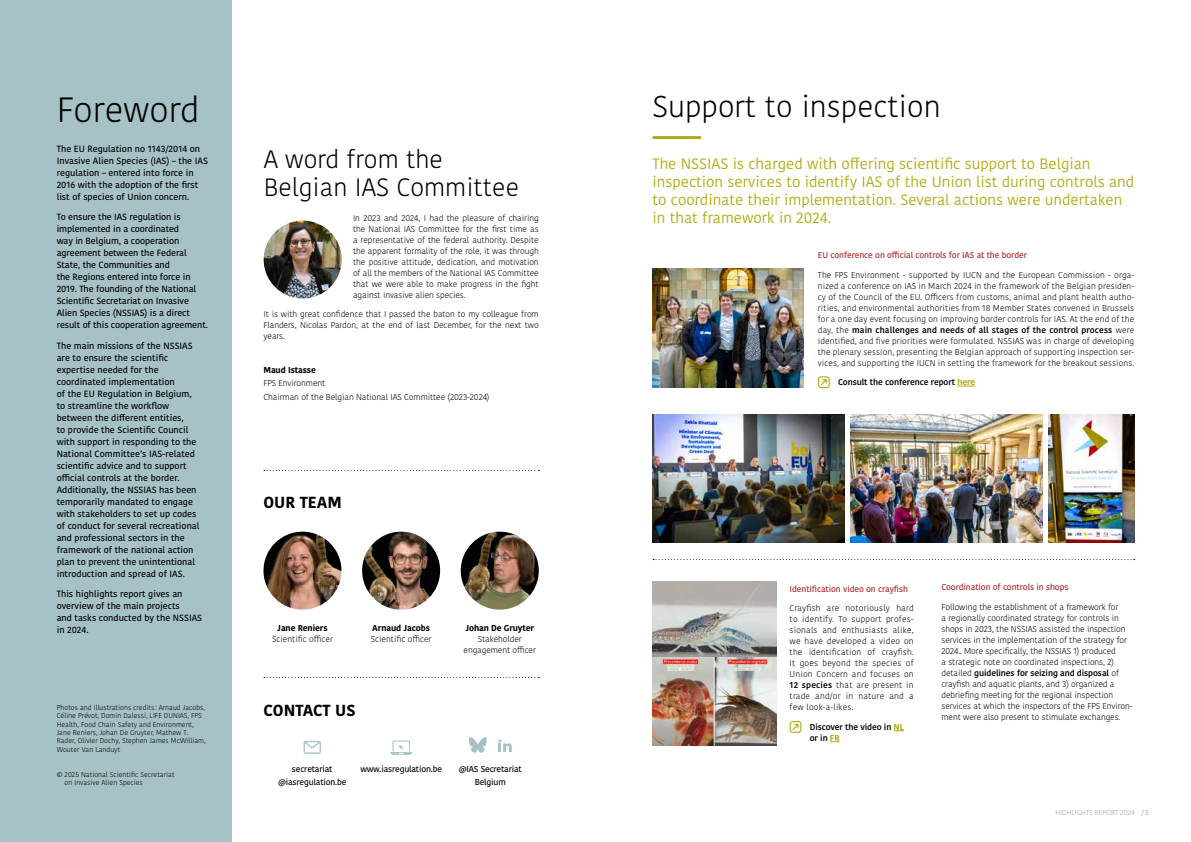
<style>
.page{position:relative;width:1191px;height:842px;background:#fff}
.page>*{position:absolute;margin:0;border:0;box-sizing:border-box;transform-origin:0 0}
.t1{font:300 35px "Kohinoor Bangla";color:#000}
.t2{font:300 30px "Kohinoor Bangla";color:#000}
.t3{font:300 25px/28px "Kohinoor Bangla";color:#000}
.t4{font:700 16px "Kohinoor Bangla";color:#000}
.t5{font:15px/18px "Kohinoor Bangla";color:#b3ac18}
.t6{font:500 9px/12px "Kohinoor Bangla";color:#000}
.t7{font:300 8.5px/11px "Kohinoor Bangla";letter-spacing:-.01em;color:#000;text-align:justify}
.t8{font:500 8.5px "Kohinoor Bangla";letter-spacing:-.01em;color:#a92227}
.t9{font:500 8.5px/13px "Kohinoor Bangla";letter-spacing:-.02em;color:#000;text-align:center}
.t10{font:600 8.5px/11px "Kohinoor Bangla";letter-spacing:-.01em;color:#000}
.t11{font:700 8.5px "Kohinoor Bangla";letter-spacing:-.01em;color:#000}
.t12{font:300 7px/8.4px "Kohinoor Bangla";color:#000}
.t13{font:300 7px "Kohinoor Bangla";color:#9d9d9c}
.s1{font-weight:600}
.s2{font-weight:700;color:#b3ac18}
.s3{font-weight:600;color:#a7c2c6}
</style>
<div class="page">
<div style="left:0;top:0;width:232px;height:842px;background:#a7c2c6"></div>
<svg style="left:303px;top:741px;width:18px;height:13px"></svg>
<svg style="left:498px;top:739px;width:14px;height:13px"></svg>
<svg style="left:390px;top:740px;width:22px;height:15px"></svg>
<svg style="left:264px;top:470px;width:275px;height:1px"></svg>
<svg style="left:264px;top:677px;width:275px;height:1px"></svg>
<img style="left:263px;top:532px;width:78px;height:78px;border-radius:39px">
<img style="left:362px;top:532px;width:78px;height:78px;border-radius:39px">
<img style="left:461px;top:532px;width:78px;height:78px;border-radius:39px">
<img style="left:264px;top:221px;width:78px;height:78px;border-radius:39px">
<img style="left:652px;top:269px;width:151px;height:118px">
<img style="left:652px;top:581px;width:124px;height:165px">
<hr style="left:652px;top:136px;width:49px;height:3px;background:#b3ac18">
<svg style="left:957px;top:386px;width:18px;height:1px"></svg>
<svg style="left:818px;top:376px;width:11px;height:12px"></svg>
<svg style="left:789px;top:721px;width:12px;height:12px"></svg>
<svg style="left:653px;top:559px;width:481px;height:1px"></svg>
<svg style="left:469px;top:737px;width:17px;height:16px"></svg>
<img style="left:652px;top:415px;width:192px;height:128px">
<img style="left:850px;top:415px;width:193px;height:128px">
<img style="left:1048px;top:414px;width:86px;height:129px">
<h1 class="t1" style="left:57px;top:84px;width:144px">Foreword</h1>
<p class="t6" style="left:57px;top:142px;width:153px">The EU Regulation no 1143/2014 on Invasive Alien Species (IAS) – the IAS regulation – entered into force in 2016 with the adoption of the first list of species of Union concern.</p>
<p class="t6" style="left:57px;top:211px;width:153px">To ensure the IAS regulation is implemented in a coordinated<br>way in Belgium, a cooperation agreement between the Federal<br>State, the Communities and<br>the Regions entered into force in<br>2019. The founding of the National<br>Scientific Secretariat on Invasive<br>Alien Species (NSSIAS) is a direct result of this cooperation agreement.</p>
<p class="t6" style="left:57px;top:339px;width:144px">The main missions of the NSSIAS are to ensure the scientific expertise needed for the coordinated implementation<br>of the EU Regulation in Belgium, to streamline the workflow between the different entities,<br>to provide the Scientific Council with support in responding to the<br>National Committee’s IAS-related scientific advice and to support official controls at the border.<br>Additionally, the NSSIAS has been temporarily mandated to engage with stakeholders to set up codes of conduct for several recreational and professional sectors in the framework of the national action plan to prevent the unintentional introduction and spread of IAS.</p>
<p class="t6" style="left:57px;top:588px;width:147px">This highlights report gives an overview of the main projects<br>and tasks conducted by the NSSIAS in 2024.</p>
<p class="t12" style="left:57px;top:703px;width:150px">Photos and Illustrations credits : Arnaud Jacobs, Céline Prévot, Domin Dalessi, LIFE DUNIAS, FPS Health, Food Chain Safety and Environment, Jane Reniers, Johan De Gruyter, Mathew T.<br>Rader, Olivier Dochy, Stephen James McWilliam, Wouter Van Landuyt</p>
<p class="t12" style="left:65px;top:770px;width:112px;text-indent:-8px">© 2025 National Scientific Secretariat on Invasive Alien Species</p>
<h3 class="t3" style="left:264px;top:145px;width:257px">A word from the<br>Belgian IAS Committee</h3>
<p class="t7" style="left:353px;top:212px;width:187px">In 2023 and 2024, I had the pleasure of chairing the National IAS Committee for the first time as a representative of the federal authority. Despite the apparent formality of the role, it was through the positive attitude, dedication, and motivation of all the members of the National IAS Committee that we were able to make progress in the fight against invasive alien species.</p>
<p class="t7" style="left:263px;top:309px;width:277px">It is with great confidence that I passed the baton to my colleague from Flanders, Nicolas Pardon, at the end of last December, for the next two years.</p>
<p class="t11" style="left:263px;top:362px;width:54px">Maud Istasse</p>
<p class="t7" style="left:263px;top:376px;width:227px;line-height:13.8px">FPS Environment<br>Chairman of the Belgian National IAS Committee (2023-2024)</p>
<h3 class="t4" style="left:263px;top:488px;width:80px">OUR TEAM</h3>
<p class="t11" style="left:277px;top:620px;width:52px">Jane Reniers</p>
<p class="t7" style="left:272px;top:633px;width:62px">Scientific officer</p>
<p class="t11" style="left:372px;top:620px;width:59px">Arnaud Jacobs</p>
<p class="t7" style="left:371px;top:633px;width:62px">Scientific officer</p>
<p class="t11" style="left:465px;top:620px;width:70px">Johan De Gruyter</p>
<p class="t7" style="left:463px;top:633px;width:74px;text-align:center">Stakeholder engagement officer</p>
<h3 class="t4" style="left:263px;top:697px;width:94px">CONTACT US</h3>
<p class="t9" style="left:278px;top:762px;width:70px">secretariat @iasregulation.be</p>
<p class="t9" style="left:360px;top:763px;width:83px">www.iasregulation.be</p>
<p class="t9" style="left:459px;top:763px;width:65px">@IAS Secretariat<br>Belgium</p>
<h2 class="t2" style="left:652px;top:84px;width:290px">Support to inspection</h2>
<p class="t5" style="left:652px;top:154px;width:483px">The NSSIAS is charged with offering scientific support to Belgian inspection services to identify IAS of the Union list during controls and to coordinate their implementation. Several actions were undertaken in that framework in 2024.</p>
<p class="t8" style="left:818px;top:248px;width:210px">EU conference on official controls for IAS at the border</p>
<p class="t7" style="left:818px;top:269px;width:318px">The FPS Environment - supported by IUCN and the European Commission - orga&shy;nized a conference on IAS in March 2024 in the framework of the Belgian presiden&shy;cy of the Council of the EU. Officers from customs, animal and plant health autho&shy;rities, and environmental authorities from 18 Member States convened in Brussels for a one day event focusing on improving border controls for IAS. At the end of the day, the <span class="s1">main challenges and needs of all stages of the control process</span> were identified, and five priorities were formulated. NSSIAS was in charge of developing the plenary session, presenting the Belgian approach of supporting inspection ser&shy;vices, and supporting the IUCN in setting the framework for the breakout sessions.</p>
<p class="t10" style="left:838px;top:376px;width:139px">Consult the conference report <span class="s2">here</span></p>
<p class="t8" style="left:789px;top:582px;width:120px">Identification video on crayfish</p>
<p class="t7" style="left:789px;top:603px;width:126px">Crayfish are notoriously hard to identify. To support profes&shy;sionals and enthusiasts alike, we have developed a video on the identification of crayfish.<br>It goes beyond the species of Union Concern and focuses on <span class="s1">12 species</span> that are present in trade and/or in nature and a few look-a-likes.</p>
<p class="t10" style="left:810px;top:721px;width:96px">Discover the video in <span class="s2">NL </span>or in <span class="s2">FR</span></p>
<p class="t8" style="left:941px;top:580px;width:129px">Coordination of controls in shops</p>
<p class="t7" style="left:941px;top:601px;width:193px;text-align:left">Following the establishment of a framework for<br>a regionally coordinated strategy for controls in shops in 2023, the NSSIAS assisted the inspection services in the implementation of the strategy for 2024.. More specifically, the NSSIAS 1) produced<br>a strategic note on coordinated inspections, 2) detailed <span class="s1">guidelines for seizing and disposal</span> of crayfish and aquatic plants, and 3) organized a debriefing meeting for the regional inspection services at which the inspectors of the FPS Environ&shy;ment were also present to stimulate exchanges.</p>
<p class="t13" style="left:1055px;top:807px;width:95px">HIGHLIGHTS REPORT 2024 <span class="s3">/3</span></p>
</div>
